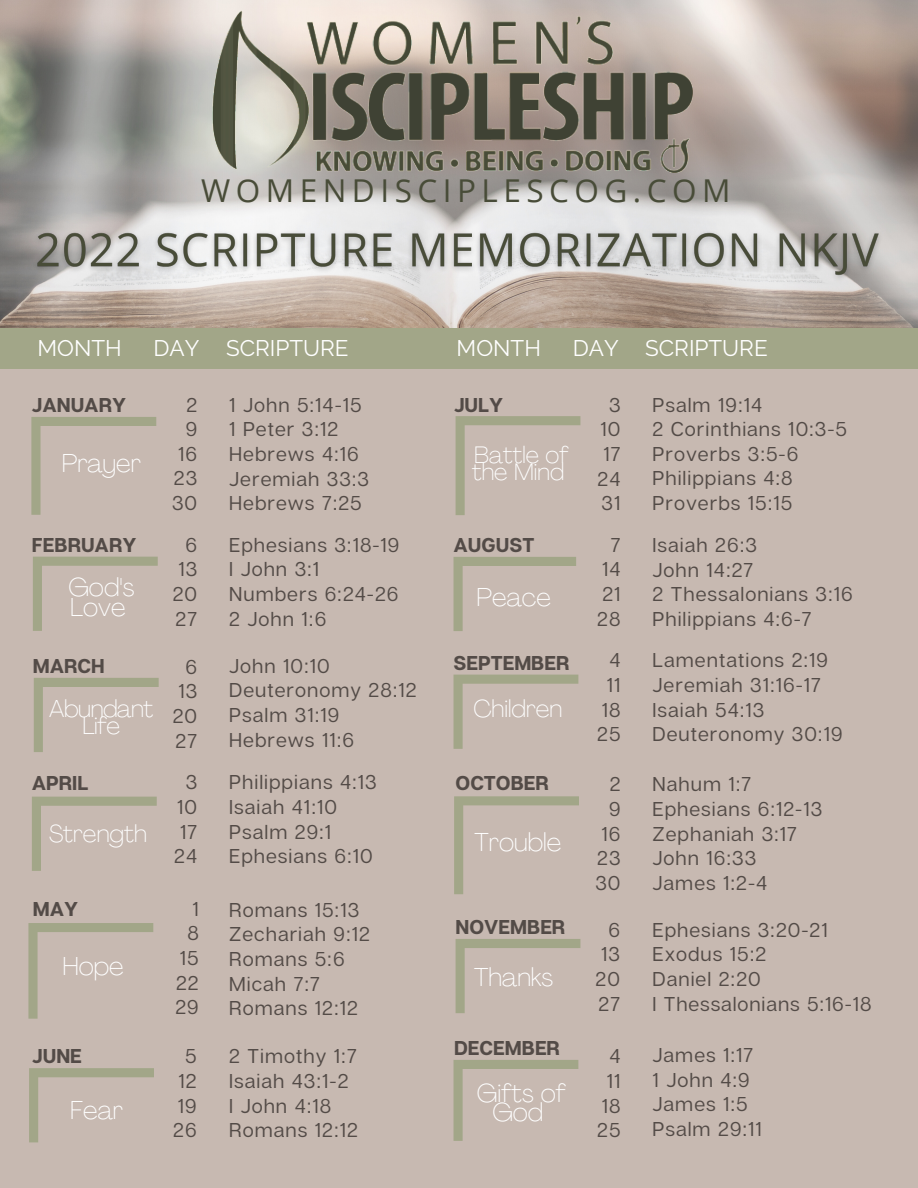
<style>
.page{position:relative;width:918px;height:1188px;background:#c7b9b1}
.page>*{position:absolute;margin:0;border:0;box-sizing:border-box;transform-origin:0 0}
.t1{font:31.5px "Open Sans";letter-spacing:.175em;color:#484c38}
.t2{font:100 25.65px/19.4px "Agrandir";color:#fff}
.t3{font:100 24.3px "Agrandir";color:#fff}
.t4{font:100 24.3px/17.1px "Agrandir";letter-spacing:-.02em;color:#fff;text-align:center}
.t5{font:100 23.55px/17.7px "Agrandir";color:#fff}
.t6{font:22.5px "Raleway";color:#fff}
.t7{font:19.95px "Articulat CF";letter-spacing:.05em;color:#534b47}
.t8{font:700 19.95px "Articulat CF";color:#534b47}
</style>
<div class="page">
<img style="left:0;top:0;width:918px;height:328px">
<img style="left:213px;top:0;width:479px;height:172px">
<div style="left:0;top:328px;width:918px;height:41px;background:#a2a688"></div>
<img style="left:26px;top:210px;width:862px;height:81px">
<svg style="left:34px;top:678px;width:125px;height:74px"></svg>
<svg style="left:32px;top:797px;width:125px;height:74px"></svg>
<svg style="left:33px;top:557px;width:125px;height:74px"></svg>
<svg style="left:454px;top:1060px;width:124px;height:81px"></svg>
<svg style="left:31px;top:417px;width:125px;height:98px"></svg>
<svg style="left:28px;top:923px;width:125px;height:96px"></svg>
<svg style="left:29px;top:1068px;width:125px;height:74px"></svg>
<svg style="left:454px;top:557px;width:122px;height:74px"></svg>
<svg style="left:456px;top:416px;width:124px;height:99px"></svg>
<svg style="left:454px;top:796px;width:125px;height:98px"></svg>
<svg style="left:454px;top:675px;width:124px;height:74px"></svg>
<svg style="left:456px;top:939px;width:124px;height:74px"></svg>
<p class="t1" style="left:201px;top:169px;width:531px">WOMENDISCIPLESCOG.COM</p>
<p class="t6" style="left:38px;top:335px;width:86px">MONTH</p>
<p class="t6" style="left:154px;top:335px;width:47px">DAY</p>
<p class="t6" style="left:226px;top:335px;width:124px">SCRIPTURE</p>
<p class="t8" style="left:32px;top:392px;width:96px">JANUARY</p>
<p class="t7" style="left:186px;top:392px;width:12px">2</p>
<p class="t7" style="left:186px;top:417px;width:13px">9</p>
<p class="t7" style="left:178px;top:441px;width:20px">16</p>
<p class="t7" style="left:174px;top:466px;width:25px">23</p>
<p class="t7" style="left:172px;top:491px;width:27px">30</p>
<p class="t2" style="left:62px;top:456px;width:81px">Prayer</p>
<p class="t8" style="left:32px;top:532px;width:106px">FEBRUARY</p>
<p class="t7" style="left:186px;top:532px;width:13px">6</p>
<p class="t7" style="left:178px;top:557px;width:20px">13</p>
<p class="t7" style="left:173px;top:582px;width:26px">20</p>
<p class="t7" style="left:176px;top:606px;width:23px">27</p>
<p class="t2" style="left:68px;top:580px;width:67px">God's<br>Love</p>
<p class="t8" style="left:33px;top:654px;width:73px">MARCH</p>
<p class="t7" style="left:186px;top:654px;width:13px">6</p>
<p class="t7" style="left:178px;top:679px;width:20px">13</p>
<p class="t7" style="left:173px;top:703px;width:26px">20</p>
<p class="t7" style="left:176px;top:728px;width:23px">27</p>
<p class="t8" style="left:32px;top:770px;width:58px">APRIL</p>
<p class="t7" style="left:186px;top:770px;width:13px">3</p>
<p class="t7" style="left:177px;top:794px;width:21px">10</p>
<p class="t7" style="left:180px;top:819px;width:19px">17</p>
<p class="t7" style="left:174px;top:844px;width:24px">24</p>
<p class="t4" style="left:49px;top:702px;width:106px">Abundant<br>Life</p>
<p class="t3" style="left:49px;top:824px;width:100px">Strength</p>
<p class="t8" style="left:33px;top:896px;width:47px">MAY</p>
<p class="t7" style="left:192px;top:896px;width:8px">1</p>
<p class="t7" style="left:187px;top:921px;width:13px">8</p>
<p class="t7" style="left:180px;top:945px;width:20px">15</p>
<p class="t7" style="left:176px;top:970px;width:24px">22</p>
<p class="t7" style="left:175px;top:995px;width:25px">29</p>
<p class="t2" style="left:62px;top:959px;width:63px">Hope</p>
<p class="t8" style="left:32px;top:1044px;width:51px">JUNE</p>
<p class="t7" style="left:185px;top:1044px;width:13px">5</p>
<p class="t7" style="left:179px;top:1068px;width:20px">12</p>
<p class="t7" style="left:178px;top:1093px;width:20px">19</p>
<p class="t7" style="left:173px;top:1118px;width:25px">26</p>
<p class="t2" style="left:70px;top:1103px;width:54px">Fear</p>
<p class="t7" style="left:229px;top:392px;width:134px">1 John 5:14-15</p>
<p class="t7" style="left:229px;top:417px;width:111px">1 Peter 3:12</p>
<p class="t7" style="left:229px;top:442px;width:131px">Hebrews 4:16</p>
<p class="t7" style="left:229px;top:466px;width:141px">Jeremiah 33:3</p>
<p class="t7" style="left:229px;top:491px;width:134px">Hebrews 7:25</p>
<p class="t7" style="left:229px;top:532px;width:172px">Ephesians 3:18-19</p>
<p class="t7" style="left:229px;top:557px;width:92px">I John 3:1</p>
<p class="t7" style="left:229px;top:582px;width:171px">Numbers 6:24-26</p>
<p class="t7" style="left:229px;top:606px;width:98px">2 John 1:6</p>
<p class="t7" style="left:229px;top:653px;width:102px">John 10:10</p>
<p class="t7" style="left:229px;top:678px;width:189px">Deuteronomy 28:12</p>
<p class="t7" style="left:229px;top:703px;width:111px">Psalm 31:19</p>
<p class="t7" style="left:229px;top:727px;width:126px">Hebrews 11:6</p>
<p class="t7" style="left:229px;top:770px;width:149px">Philippians 4:13</p>
<p class="t7" style="left:229px;top:794px;width:109px">Isaiah 41:10</p>
<p class="t7" style="left:229px;top:819px;width:103px">Psalm 29:1</p>
<p class="t7" style="left:229px;top:844px;width:145px">Ephesians 6:10</p>
<p class="t7" style="left:229px;top:897px;width:131px">Romans 15:13</p>
<p class="t7" style="left:229px;top:922px;width:142px">Zechariah 9:12</p>
<p class="t7" style="left:229px;top:946px;width:117px">Romans 5:6</p>
<p class="t7" style="left:229px;top:971px;width:92px">Micah 7:7</p>
<p class="t7" style="left:229px;top:996px;width:130px">Romans 12:12</p>
<p class="t7" style="left:229px;top:1044px;width:129px">2 Timothy 1:7</p>
<p class="t7" style="left:229px;top:1068px;width:121px">Isaiah 43:1-2</p>
<p class="t7" style="left:229px;top:1093px;width:103px">I John 4:18</p>
<p class="t7" style="left:229px;top:1118px;width:130px">Romans 12:12</p>
<p class="t6" style="left:457px;top:335px;width:86px">MONTH</p>
<p class="t6" style="left:573px;top:335px;width:47px">DAY</p>
<p class="t6" style="left:645px;top:335px;width:124px">SCRIPTURE</p>
<p class="t8" style="left:454px;top:392px;width:51px">JULY</p>
<p class="t5" style="left:472px;top:448px;width:98px">Battle of the Mind</p>
<p class="t7" style="left:609px;top:392px;width:13px">3</p>
<p class="t7" style="left:601px;top:417px;width:21px">10</p>
<p class="t7" style="left:603px;top:442px;width:19px">17</p>
<p class="t7" style="left:598px;top:466px;width:24px">24</p>
<p class="t7" style="left:602px;top:491px;width:20px">31</p>
<p class="t8" style="left:454px;top:533px;width:82px">AUGUST</p>
<p class="t7" style="left:611px;top:532px;width:11px">7</p>
<p class="t7" style="left:602px;top:557px;width:20px">14</p>
<p class="t7" style="left:602px;top:582px;width:20px">21</p>
<p class="t7" style="left:597px;top:606px;width:25px">28</p>
<p class="t2" style="left:477px;top:590px;width:76px">Peace</p>
<p class="t8" style="left:454px;top:651px;width:118px">SEPTEMBER</p>
<p class="t3" style="left:473px;top:699px;width:91px">Children</p>
<p class="t7" style="left:609px;top:648px;width:13px">4</p>
<p class="t7" style="left:607px;top:672px;width:15px">11</p>
<p class="t7" style="left:602px;top:697px;width:20px">18</p>
<p class="t7" style="left:597px;top:722px;width:25px">25</p>
<p class="t8" style="left:456px;top:770px;width:95px">OCTOBER</p>
<p class="t7" style="left:610px;top:772px;width:12px">2</p>
<p class="t7" style="left:609px;top:796px;width:13px">9</p>
<p class="t7" style="left:602px;top:821px;width:20px">16</p>
<p class="t7" style="left:597px;top:846px;width:25px">23</p>
<p class="t7" style="left:595px;top:870px;width:27px">30</p>
<p class="t2" style="left:474px;top:835px;width:88px">Trouble</p>
<p class="t8" style="left:456px;top:915px;width:111px">NOVEMBER</p>
<p class="t7" style="left:608px;top:917px;width:13px">6</p>
<p class="t7" style="left:601px;top:942px;width:20px">13</p>
<p class="t7" style="left:596px;top:966px;width:26px">20</p>
<p class="t7" style="left:598px;top:991px;width:23px">27</p>
<p class="t2" style="left:474px;top:970px;width:81px">Thanks</p>
<p class="t8" style="left:454px;top:1036px;width:107px">DECEMBER</p>
<p class="t2" style="left:477px;top:1086px;width:90px;text-align:center">Gifts of<br>God</p>
<p class="t7" style="left:609px;top:1044px;width:13px">4</p>
<p class="t7" style="left:607px;top:1068px;width:15px">11</p>
<p class="t7" style="left:602px;top:1093px;width:20px">18</p>
<p class="t7" style="left:597px;top:1118px;width:25px">25</p>
<p class="t7" style="left:653px;top:392px;width:111px">Psalm 19:14</p>
<p class="t7" style="left:653px;top:417px;width:196px">2 Corinthians 10:3-5</p>
<p class="t7" style="left:653px;top:441px;width:147px">Proverbs 3:5-6</p>
<p class="t7" style="left:653px;top:466px;width:141px">Philippians 4:8</p>
<p class="t7" style="left:653px;top:491px;width:141px">Proverbs 15:15</p>
<p class="t7" style="left:653px;top:532px;width:106px">Isaiah 26:3</p>
<p class="t7" style="left:653px;top:557px;width:102px">John 14:27</p>
<p class="t7" style="left:653px;top:582px;width:202px">2 Thessalonians 3:16</p>
<p class="t7" style="left:653px;top:606px;width:160px">Philippians 4:6-7</p>
<p class="t7" style="left:653px;top:648px;width:177px">Lamentations 2:19</p>
<p class="t7" style="left:653px;top:672px;width:170px">Jeremiah 31:16-17</p>
<p class="t7" style="left:653px;top:697px;width:113px">Isaiah 54:13</p>
<p class="t7" style="left:653px;top:722px;width:191px">Deuteronomy 30:19</p>
<p class="t7" style="left:653px;top:772px;width:100px">Nahum 1:7</p>
<p class="t7" style="left:653px;top:796px;width:171px">Ephesians 6:12-13</p>
<p class="t7" style="left:653px;top:821px;width:146px">Zephaniah 3:17</p>
<p class="t7" style="left:653px;top:846px;width:105px">John 16:33</p>
<p class="t7" style="left:653px;top:870px;width:116px">James 1:2-4</p>
<p class="t7" style="left:653px;top:917px;width:177px">Ephesians 3:20-21</p>
<p class="t7" style="left:653px;top:942px;width:115px">Exodus 15:2</p>
<p class="t7" style="left:653px;top:966px;width:110px">Daniel 2:20</p>
<p class="t7" style="left:653px;top:991px;width:220px">I Thessalonians 5:16-18</p>
<p class="t7" style="left:653px;top:1042px;width:102px">James 1:17</p>
<p class="t7" style="left:653px;top:1067px;width:99px">1 John 4:9</p>
<p class="t7" style="left:653px;top:1092px;width:97px">James 1:5</p>
<p class="t7" style="left:653px;top:1116px;width:111px">Psalm 29:11</p>
</div>
